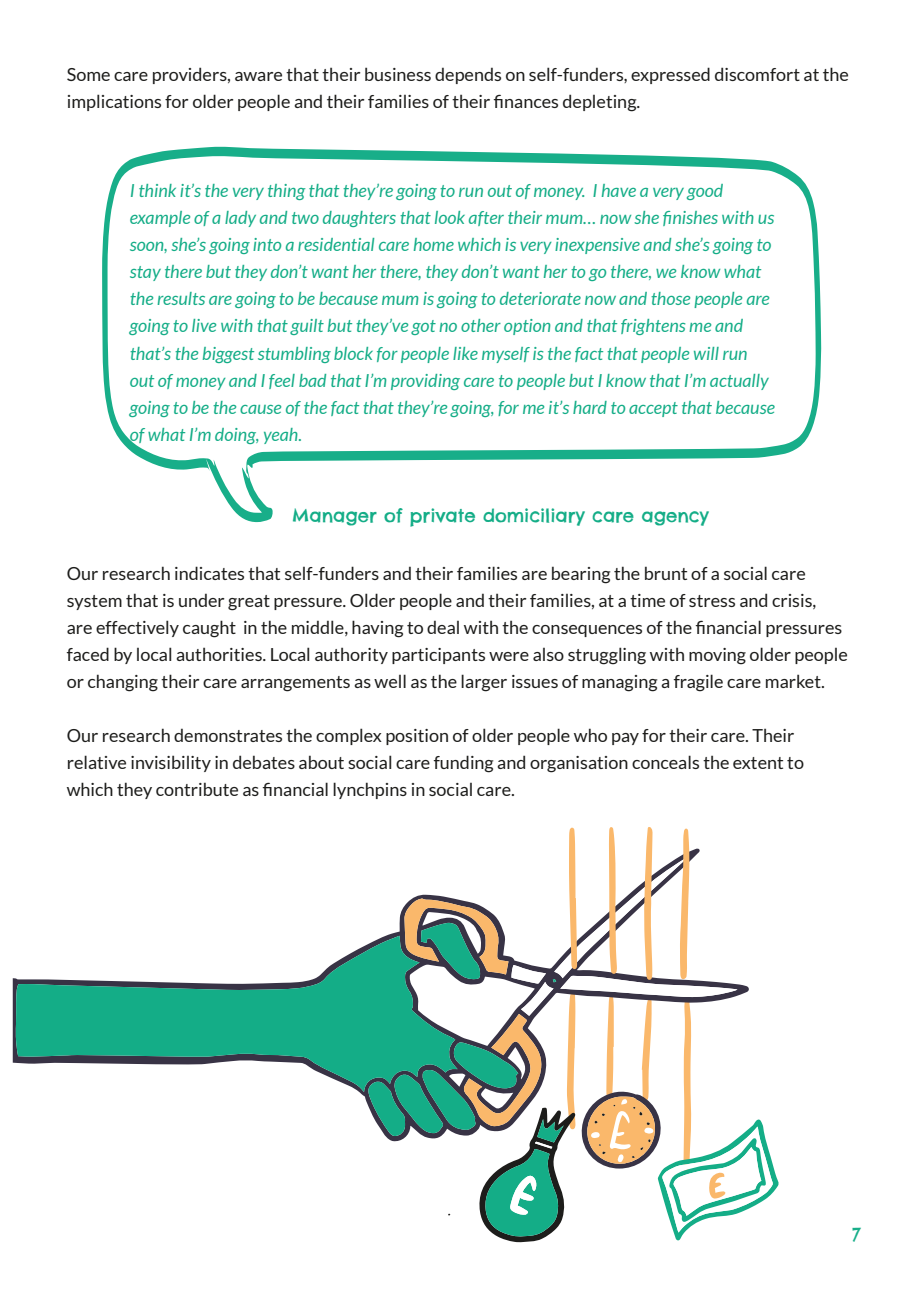
<style>
.page{position:relative;width:919px;height:1289px;background:#fff}
.page>*{position:absolute;margin:0;border:0;box-sizing:border-box;transform-origin:0 0}
.Body_text{font:18px/27px "Lato";color:#1d1d1b}
.Body_text-2{font:italic 18px/27px "Lato";color:#14ad87}
.Body_text-3{font:18px "Chelsea Market";color:#14ad87}
.t1{font:18px "Chelsea Market";color:#18ae89}
</style>
<div class="page">
<svg style="left:102px;top:146px;width:719px;height:376px"></svg>
<svg style="left:16px;top:944px;width:352px;height:147px"></svg>
<svg style="left:368px;top:827px;width:410px;height:415px"></svg>
<p class="Body_text" style="left:67px;top:61px;width:783px">Some care providers, aware that their business depends on self-funders, expressed discomfort at the implications for older people and their families of their finances depleting.</p>
<p class="Body_text-2" style="left:130px;top:178px;width:646px">I think it’s the very thing that they’re going to run out of money. I have a very good example of a lady and two daughters that look after their mum… now she finishes with us soon, she’s going into a residential care home which is very inexpensive and she’s going to stay there but they don’t want her there, they don’t want her to go there, we know what the results are going to be because mum is going to deteriorate now and those people are going to live with that guilt but they’ve got no other option and that frightens me and that’s the biggest stumbling block for people like myself is the fact that people will run out of money and I feel bad that I’m providing care to people but I know that I’m actually going to be the cause of the fact that they’re going, for me it’s hard to accept that because of what I’m doing, yeah.</p>
<p class="Body_text-3" style="left:292px;top:504px;width:418px">Manager of private domiciliary care agency</p>
<p class="Body_text" style="left:67px;top:560px;width:782px">Our research indicates that self-funders and their families are bearing the brunt of a social care system that is under great pressure. Older people and their families, at a time of stress and crisis,<br>are effectively caught in the middle, having to deal with the consequences of the financial pressures faced by local authorities. Local authority participants were also struggling with moving older people or changing their care arrangements as well as the larger issues of managing a fragile care market.</p>
<p class="Body_text" style="left:67px;top:722px;width:738px">Our research demonstrates the complex position of older people who pay for their care. Their relative invisibility in debates about social care funding and organisation conceals the extent to which they contribute as financial lynchpins in social care.</p>
<p class="t1" style="left:852px;top:1222px;width:10px">7</p>
</div>
